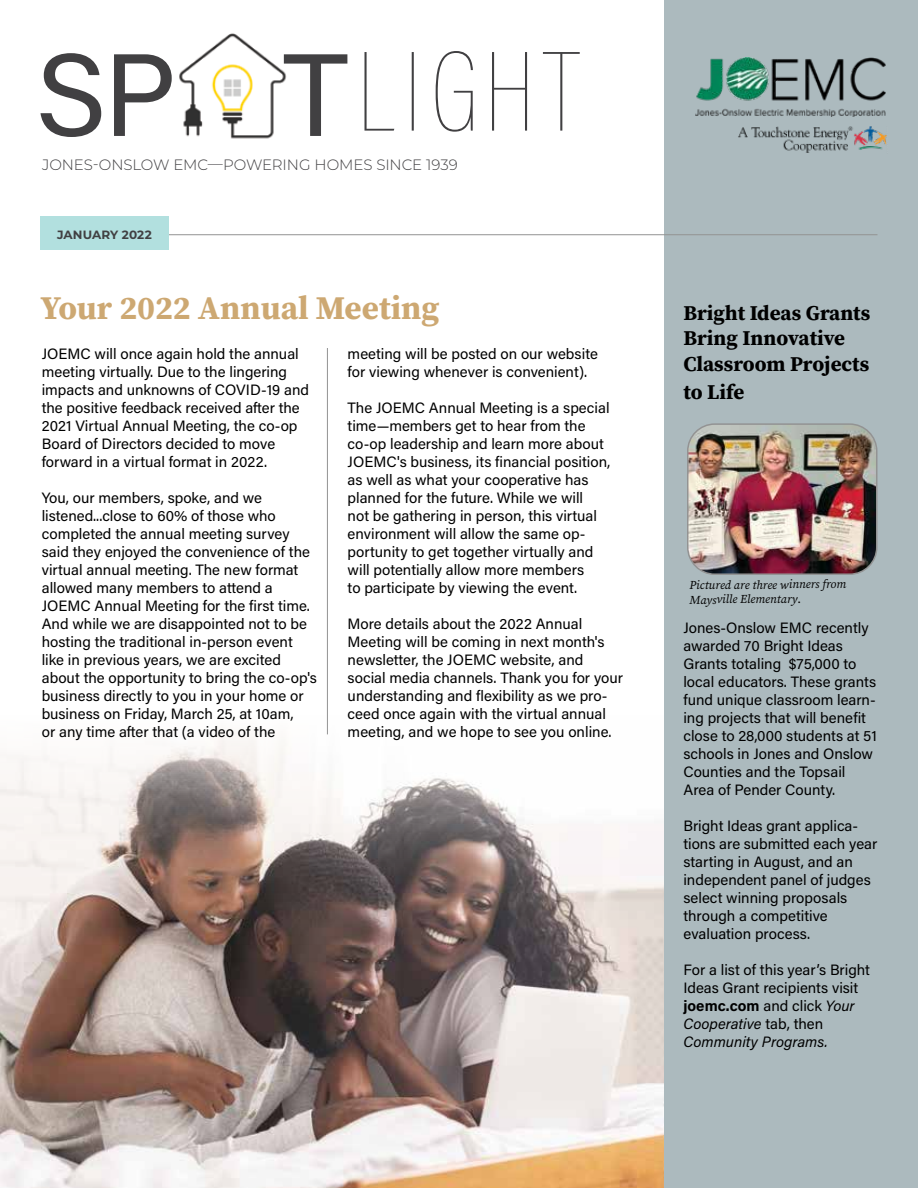
<style>
.page{position:relative;width:918px;height:1188px;background:#fff}
.page>*{position:absolute;margin:0;border:0;box-sizing:border-box;transform-origin:0 0}
.t1{font:700 33px "Source Serif Pro";color:#cda872}
.t2{font:700 21px/25.2px "Source Serif Pro";color:#000}
.t3{font:15px/18px "Acumin Pro";color:#000}
.t4{font:300 15px "Montserrat";letter-spacing:-.005em;color:#414042}
.t5{font:italic 12px/14.5px "Source Serif Pro";color:#000}
.t6{font:700 12px "Montserrat";letter-spacing:.015em;color:#414042}
.s1{font-style:normal}
.s2{font-weight:700}
.s3{font-style:italic}
</style>
<div class="page">
<img style="left:205px;top:33px;width:66px;height:106px">
<div style="left:664px;top:0;width:254px;height:1188px;background:#acbabe"></div>
<svg style="left:40px;top:53px;width:307px;height:84px"></svg>
<svg style="left:364px;top:51px;width:216px;height:81px"></svg>
<hr style="left:40px;top:234px;width:838px;height:1px;background:#939393">
<div style="left:40px;top:216px;width:129px;height:34px;background:#b2e0df"></div>
<img style="left:695px;top:57px;width:191px;height:59px">
<img style="left:738px;top:126px;width:149px;height:27px">
<img style="left:0;top:733px;width:663px;height:455px">
<hr style="left:327px;top:348px;width:1px;height:386px;background:#939393">
<img style="left:690px;top:426px;width:185px;height:146px">
<div style="left:687px;top:423px;width:191px;height:152px;border:2px solid #939393;border-radius:27px"></div>
<p class="t4" style="left:42px;top:154px;width:417px">JONES-ONSLOW EMC—POWERING HOMES SINCE 1939</p>
<p class="t6" style="left:57px;top:226px;width:96px">JANUARY 2022</p>
<h1 class="t1" style="left:40px;top:285px;width:401px">Your 2022 Annual Meeting</h1>
<h2 class="t2" style="left:683px;top:300px;width:189px">Bright Ideas Grants<br>Bring Innovative<br>Classroom Projects</h2>
<h2 class="t2" style="left:683px;top:379px;width:62px">to Life</h2>
<p class="t3" style="left:42px;top:344px;width:269px">JOEMC will once again hold the annual meeting virtually. Due to the lingering impacts and unknowns of COVID-19 and the positive feedback received after the 2021 Virtual Annual Meeting, the co-op Board of Directors decided to move forward in a virtual format in 2022.</p>
<p class="t3" style="left:42px;top:488px;width:277px">You, our members, spoke, and we listened...close to 60% of those who completed the annual meeting survey said they enjoyed the convenience of the virtual annual meeting. The new format allowed many members to attend a JOEMC Annual Meeting for the first time.<br>And while we are disappointed not to be hosting the traditional in-person event like in previous years, we are excited about the opportunity to bring the co-op's business directly to you in your home or business on Friday, March 25, at 10am,<br>or any time after that (a video of the</p>
<p class="t3" style="left:348px;top:344px;width:252px">meeting will be posted on our website for viewing whenever is convenient).</p>
<p class="t3" style="left:348px;top:398px;width:264px">The JOEMC Annual Meeting is a special time—members get to hear from the co-op leadership and learn more about JOEMC's business, its financial position, as well as what your cooperative has planned for the future. While we will<br>not be gathering in person, this virtual environment will allow the same op&shy;portunity to get together virtually and will potentially allow more members<br>to participate by viewing the event.</p>
<p class="t3" style="left:348px;top:614px;width:277px">More details about the 2022 Annual Meeting will be coming in next month's newsletter, the JOEMC website, and social media channels. Thank you for your understanding and flexibility as we pro&shy;ceed once again with the virtual annual meeting, and we hope to see you online.</p>
<p class="t5" style="left:689px;top:577px;width:158px">Pictured are three winners from<br>Maysville Elementary<span class="s1">.</span></p>
<p class="t3" style="left:683px;top:619px;width:195px">Jones-Onslow EMC recently awarded 70 Bright Ideas<br>Grants totaling $75,000 to local educators. These grants fund unique classroom learn&shy;ing projects that will benefit close to 28,000 students at 51 schools in Jones and Onslow<br>Counties and the Topsail<br>Area of Pender County.</p>
<p class="t3" style="left:683px;top:817px;width:196px">Bright Ideas grant applica&shy;tions are submitted each year starting in August, and an independent panel of judges select winning proposals through a competitive evaluation process.</p>
<p class="t3" style="left:683px;top:961px;width:188px">For a list of this year’s Bright<br>Ideas Grant recipients visit <span class="s2">joemc.com</span> and click <span class="s3">Your<br>Cooperative</span> tab, then<br><span class="s3">Community Programs.</span></p>
</div>
